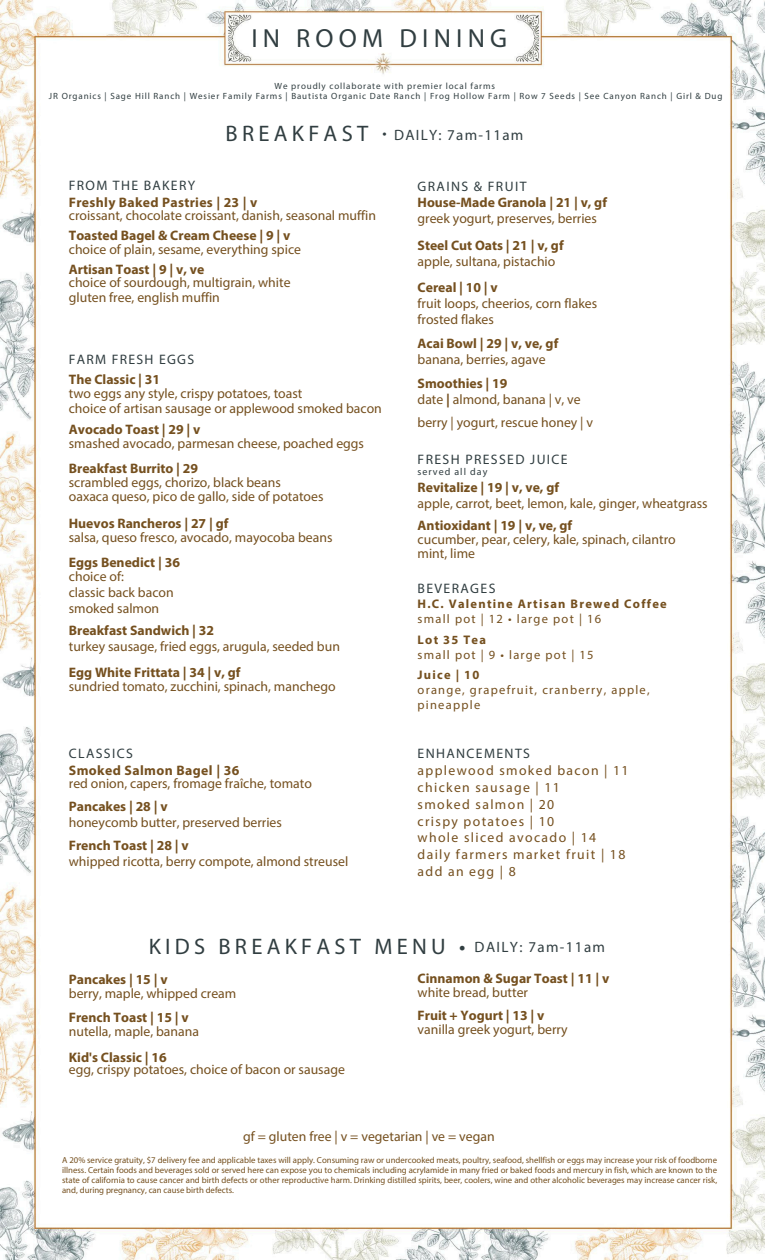
<style>
.page{position:relative;width:765px;height:1260px;background:#fff}
.page>*{position:absolute;margin:0;border:0;box-sizing:border-box;transform-origin:0 0}
.t1{font:26.25px "Myriad Pro";letter-spacing:.2em;color:#313e41}
.t2{font:22.5px "Myriad Pro";letter-spacing:.19em;color:#313e41}
.t3{font:15px "Myriad Pro";letter-spacing:.09em;color:#313e41}
.t4{font:13.75px/14px "Myriad Pro";color:#75501f}
.t5{font:13.75px/16.9px "Myriad Pro";letter-spacing:.1em;color:#75501f}
.t6{font:700 13.75px/14px "Myriad Pro";color:#75501f}
.t7{font:13.75px/20.6px "Myriad Pro";letter-spacing:.1em;color:#313e41}
.t8{font:700 13.75px/16.9px "Myriad Pro";letter-spacing:.025em;color:#75501f}
.t9{font:700 13.75px/16.9px "Myriad Pro";letter-spacing:.03em;color:#75501f}
.t10{font:12.5px/15px "Myriad Pro";letter-spacing:.1em;color:#75501f}
.t11{font:700 12.5px/15px "Myriad Pro";letter-spacing:.1em;color:#75501f}
.t12{font:10px "Myriad Pro";letter-spacing:.1em;color:#313e41}
.t13{font:9px "Myriad Pro";letter-spacing:.095em;color:#313e41}
.t14{font:8.75px/10.2px "Myriad Pro";color:#75501f;text-align:justify}
.s1{font-weight:400;color:#313e41}
.s2{font-weight:700}
.s3{font-weight:700;color:#75501f}
.s4{font-weight:400}
.s5{color:#313e41}
</style>
<div class="page">
<img style="left:0;top:0;width:765px;height:1260px">
<h1 class="t1" style="left:251px;top:28px;width:257px">IN ROOM DINING</h1>
<h3 class="t13" style="left:275px;top:82px;width:222px">We proudly collaborate with premier local farms</h3>
<h3 class="t13" style="left:49px;top:93px;width:675px">JR Organics | Sage Hill Ranch | Wesier Family Farms | Bautista Organic Date Ranch | Frog Hollow Farm | Row 7 Seeds | See Canyon Ranch | Girl &amp; Dug</h3>
<h3 class="t2" style="left:226px;top:125px;width:144px">BREAKFAST</h3>
<h3 class="t3" style="left:382px;top:127px;width:6px">•</h3>
<h3 class="t3" style="left:394px;top:128px;width:131px">DAILY: 7am-11am</h3>
<h3 class="t8" style="left:69px;top:178px;width:190px"><span class="s1">FROM THE BAKERY<br></span>Freshly Baked Pastries | 23 | v</h3>
<h3 class="t4" style="left:69px;top:210px;width:309px">croissant, chocolate croissant, danish, seasonal muffin</h3>
<p class="t4" style="left:69px;top:230px;width:234px"><span class="s2">Toasted Bagel &amp; Cream Cheese | 9 | v </span>choice of plain, sesame, everything spice</p>
<p class="t6" style="left:69px;top:264px;width:137px">Artisan Toast | 9 | v, ve</p>
<p class="t4" style="left:69px;top:276px;width:223px;line-height:15px">choice of sourdough, multigrain, white gluten free, english muffin</p>
<h3 class="t7" style="left:69px;top:350px;width:127px">FARM FRESH EGGS<br><span class="s3">The Classic | 31</span></h3>
<h3 class="t4" style="left:69px;top:387px;width:315px;line-height:15px">two eggs any style, crispy potatoes, toast<br>choice of artisan sausage or applewood smoked bacon</h3>
<h3 class="t4" style="left:69px;top:423px;width:297px"><span class="s2">Avocado Toast | 29 | v<br></span>smashed avocado, parmesan cheese, poached eggs</h3>
<h3 class="t4" style="left:69px;top:463px;width:256px"><span class="s2">Breakfast Burrito | 29<br></span>scrambled eggs, chorizo, black beans oaxaca queso, pico de gallo, side of potatoes</h3>
<h3 class="t4" style="left:69px;top:517px;width:265px"><span class="s2">Huevos Rancheros | 27 | gf<br></span>salsa, queso fresco, avocado, mayocoba beans</h3>
<h3 class="t6" style="left:69px;top:557px;width:113px">Eggs Benedict | 36 <span class="s4">choice of:</span></h3>
<h3 class="t4" style="left:69px;top:586px;width:106px;line-height:16px">classic back bacon smoked salmon</h3>
<h3 class="t4" style="left:69px;top:624px;width:273px;line-height:16px"><span class="s2">Breakfast Sandwich | 32<br></span>turkey sausage, fried eggs, arugula, seeded bun</h3>
<h3 class="t4" style="left:69px;top:666px;width:268px"><span class="s2">Egg White Frittata | 34 | v, gf<br></span>sundried tomato, zucchini, spinach, manchego</h3>
<p class="t9" style="left:69px;top:746px;width:172px"><span class="s1">CLASSICS<br></span>Smoked Salmon Bagel | 36</p>
<p class="t4" style="left:69px;top:778px;width:245px">red onion, capers, fromage fraîche, tomato</p>
<h3 class="t4" style="left:69px;top:800px;width:215px;line-height:16px"><span class="s2">Pancakes | 28 | v<br></span>honeycomb butter, preserved berries</h3>
<h3 class="t4" style="left:69px;top:838px;width:281px;line-height:16px"><span class="s2">French Toast | 28 | v<br></span>whipped ricotta, berry compote, almond streusel</h3>
<h3 class="t4" style="left:418px;top:180px;width:191px;line-height:15.9px"><span class="s5">GRAINS &amp; FRUIT<br></span><span class="s2">House-Made Granola | 21 | v, gf </span>greek yogurt, preserves, berries</h3>
<h3 class="t4" style="left:418px;top:238px;width:148px;line-height:16.1px"><span class="s2">Steel Cut Oats | 21 | v, gf </span>apple, sultana, pistachio</h3>
<h4 class="t4" style="left:418px;top:280px;width:181px;line-height:16.1px"><span class="s2">Cereal | 10 | v<br></span>fruit loops, cheerios, corn flakes frosted flakes</h4>
<h4 class="t4" style="left:418px;top:336px;width:142px;line-height:16.1px"><span class="s2">Acai Bowl | 29 | v, ve, gf </span>banana, berries, agave</h4>
<h4 class="t4" style="left:418px;top:377px;width:165px;line-height:15.6px"><span class="s2">Smoothies | 19<br></span>date <span class="s2">|</span> almond, banana | v, ve</h4>
<h3 class="t4" style="left:418px;top:417px;width:177px">berry | yogurt, rescue honey | v</h3>
<h3 class="t7" style="left:418px;top:450px;width:152px">FRESH PRESSED JUICE</h3>
<h3 class="t12" style="left:418px;top:467px;width:71px">served all day</h3>
<h3 class="t4" style="left:418px;top:481px;width:292px;line-height:15.9px"><span class="s2">Revitalize | 19 | v, ve, gf<br></span>apple, carrot, beet, lemon, kale, ginger, wheatgrass</h3>
<h3 class="t4" style="left:418px;top:519px;width:260px"><span class="s2">Antioxidant | 19 | v, ve, gf<br></span>cucumber, pear, celery, kale, spinach, cilantro mint, lime</h3>
<h3 class="t7" style="left:418px;top:579px;width:79px">BEVERAGES</h3>
<h3 class="t11" style="left:418px;top:597px;width:251px">H.C. Valentine Artisan Brewed Coffee <span class="s4">small pot | 12 • large pot | 16</span></h3>
<h3 class="t10" style="left:418px;top:633px;width:177px"><span class="s2">Lot 35 Tea<br></span>small pot | 9 • large pot | 15</h3>
<h3 class="t10" style="left:418px;top:669px;width:234px"><span class="s2">Juice | 10<br></span>orange, grapefruit, cranberry, apple, pineapple</h3>
<h3 class="t5" style="left:418px;top:746px;width:213px"><span class="s5">ENHANCEMENTS<br></span>applewood smoked bacon | 11 chicken sausage | 11<br>smoked salmon | 20<br>crispy potatoes | 10<br>whole sliced avocado | 14 daily farmers market fruit | 18</h3>
<h3 class="t4" style="left:418px;top:866px;width:100px">add an egg | 8</h3>
<h3 class="t2" style="left:149px;top:937px;width:318px">KIDS BREAKFAST MENU •</h3>
<h3 class="t3" style="left:475px;top:941px;width:132px">DAILY: 7am-11am</h3>
<p class="t4" style="left:69px;top:973px;width:169px"><span class="s2">Pancakes | 15 | v<br></span>berry, maple, whipped cream</p>
<p class="t4" style="left:69px;top:1012px;width:132px"><span class="s2">French Toast | 15 | v </span>nutella, maple, banana</p>
<h2 class="t4" style="left:69px;top:1052px;width:278px;line-height:12.2px"><span class="s2">Kid's Classic | 16<br></span>egg, crispy potatoes, choice of bacon or sausage</h2>
<h3 class="t6" style="left:418px;top:973px;width:193px">Cinnamon &amp; Sugar Toast | 11 | v <span class="s4">white bread, butter</span></h3>
<h3 class="t4" style="left:418px;top:1009px;width:151px"><span class="s2">Fruit + Yogurt | 13 | v </span>vanilla greek yogurt, berry</h3>
<h3 class="t4" style="left:243px;top:1131px;width:253px">gf = gluten free | v = vegetarian | ve = vegan</h3>
<h2 class="t14" style="left:62px;top:1155px;width:657px">A 20% service gratuity, $7 delivery fee and applicable taxes will apply. Consuming raw or undercooked meats, poultry, seafood, shellfish or eggs may increase your risk of foodborne illness. Certain foods and beverages sold or served here can expose you to chemicals including acrylamide in many fried or baked foods and mercury in fish, which are known to the state of california to cause cancer and birth defects or other reproductive harm. Drinking distilled spirits, beer, coolers, wine and other alcoholic beverages may increase cancer risk, and, during pregnancy, can cause birth defects.</h2>
</div>
